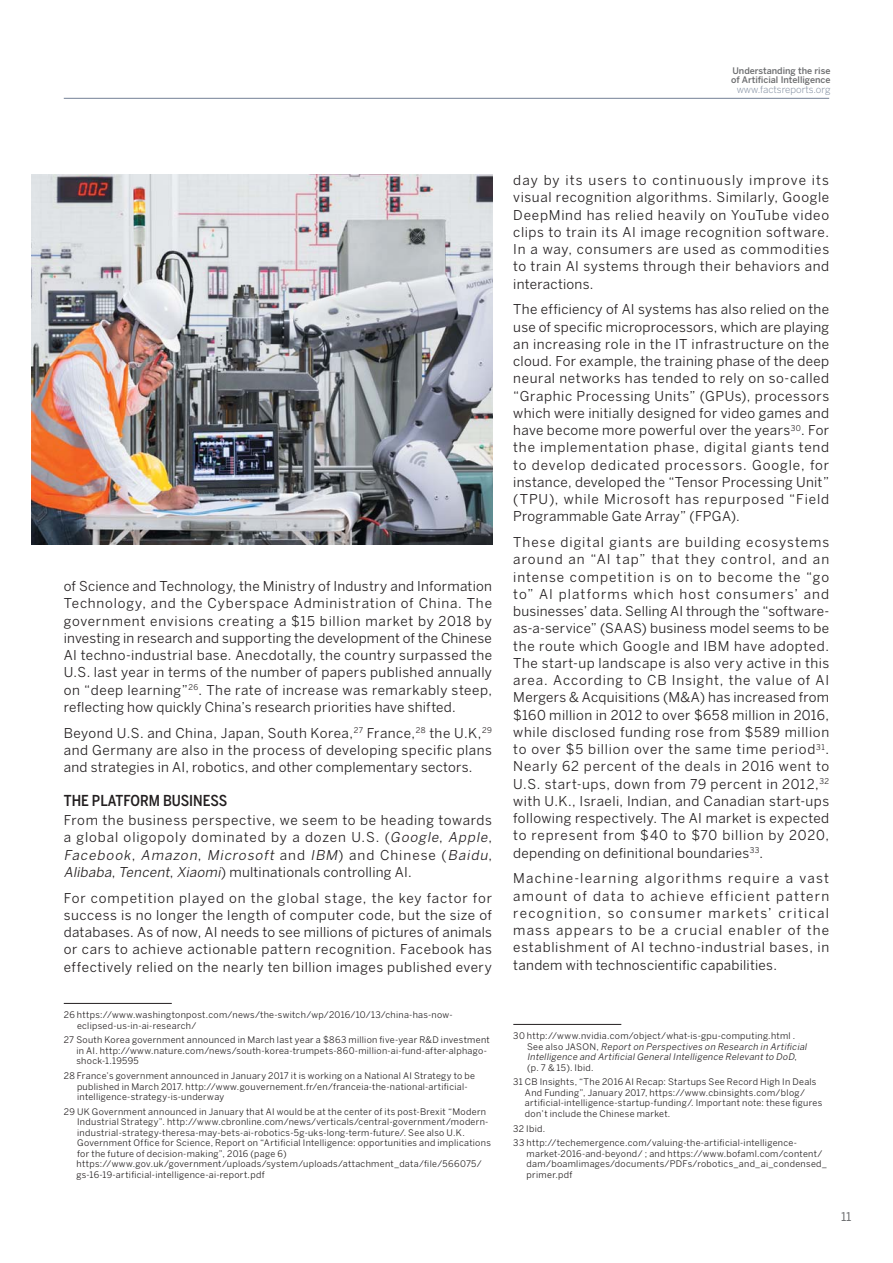
<style>
.page{position:relative;width:893px;height:1263px;background:#fff}
.page>*{position:absolute;margin:0;border:0;box-sizing:border-box;transform-origin:0 0}
.t1{font:500 15px "Benton Sans Cond";color:#231f20}
.t2{font:13.5px/17.2px "Benton Sans";letter-spacing:.02em;color:#231f20;text-align:justify}
.t3{font:12px "Benton Sans";color:#6d6e70}
.t4{font:300 9.75px "Benton Sans";color:#738196}
.t5{font:9px/10.5px "Benton Sans";letter-spacing:.035em;color:#231f20}
.t6{font:italic 9px/10.5px "Benton Sans";color:#231f20}
.t7{font:500 9px/9px "Benton Sans";color:#6d6e70}
.s1{font-style:italic}
.s2{font-style:normal}
</style>
<div class="page">
<hr style="left:64px;top:1003px;width:108px;height:1px;background:#231f20">
<hr style="left:513px;top:1024px;width:108px;height:1px;background:#231f20">
<img style="left:32px;top:174px;width:460px;height:370px">
<hr style="left:64px;top:98px;width:765px;height:1px;background:#738196">
<p class="t7" style="left:731px;top:68px;width:101px">Understanding the rise of Artificial Intelligence</p>
<p class="t4" style="left:737px;top:86px;width:95px">www.factsreports.org</p>
<p class="t2" style="left:64px;top:579px;width:430px">of Science and Technology, the Ministry of Industry and Information Technology, and the Cyberspace Administration of China. The government envisions creating a $15 billion market by 2018 by investing in research and supporting the development of the Chinese AI techno-industrial base. Anecdotally, the country surpassed the U.S. last year in terms of the number of papers published annually on “deep learning”<sup>26</sup>. The rate of increase was remarkably steep, reflecting how quickly China’s research priorities have shifted.</p>
<p class="t2" style="left:64px;top:725px;width:430px">Beyond U.S. and China, Japan, South Korea,<sup>27</sup> France,<sup>28</sup> the U.K,<sup>29 </sup>and Germany are also in the process of developing specific plans and strategies in AI, robotics, and other complementary sectors.</p>
<p class="t1" style="left:64px;top:795px;width:165px">THE PLATFORM BUSINESS</p>
<p class="t2" style="left:64px;top:813px;width:430px">From the business perspective, we seem to be heading towards a global oligopoly dominated by a dozen U.S. (<span class="s1">Google</span>, <span class="s1">Apple</span>, <span class="s1">Facebook</span>, <span class="s1">Amazon</span>, <span class="s1">Microsoft</span> a n d <span class="s1">IBM</span>) a n d C h i n e s e (<span class="s1">Baidu</span>, <span class="s1">Alibaba</span>, <span class="s1">Tencent</span>, <span class="s1">Xiaomi</span>) multinationals controlling AI.</p>
<p class="t2" style="left:64px;top:890px;width:430px">For competition played on the global stage, the key factor for success is no longer the length of computer code, but the size of databases. As of now, AI needs to see millions of pictures of animals or cars to achieve actionable pattern recognition. Facebook has effectively relied on the nearly ten billion images published every</p>
<p class="t5" style="left:77px;top:1010px;width:377px;text-indent:-13px">26 https://www.washingtonpost.com/news/the-switch/wp/2016/10/13/china-has-now&shy;eclipsed-us-in-ai-research/</p>
<p class="t5" style="left:76px;top:1036px;width:415px;text-indent:-13px">27 South Korea government announced in March last year a $863 million five-year R&amp;D investment in AI. http://www.nature.com/news/south-korea-trumpets-860-million-ai-fund-after-alphago&shy;shock-1.19595</p>
<p class="t5" style="left:77px;top:1071px;width:400px;text-indent:-13px">28 France’s government announced in January 2017 it is working on a National AI Strategy to be published in March 2017. http://www.gouvernement.fr/en/franceia-the-national-artificial&shy;intelligence-strategy-is-underway</p>
<p class="t5" style="left:77px;top:1107px;width:416px;text-indent:-13px">29 UK Government announced in January that AI would be at the center of its post-Brexit “Modern Industrial Strategy”. http://www.cbronline.com/news/verticals/central-government/modern&shy;industrial-strategy-theresa-may-bets-ai-robotics-5g-uks-long-term-future/. See also U.K.<br>Government Office for Science, Report on “Artificial Intelligence: opportunities and implications for the future of decision-making”, 2016 (page 6) https://www.gov.uk/government/uploads/system/uploads/attachment_data/file/566075/ gs-16-19-artificial-intelligence-ai-report.pdf</p>
<p class="t2" style="left:513px;top:173px;width:317px">day by its users to continuously improve its visual recognition algorithms. Similarly, Google DeepMind has relied heavily on YouTube video clips to train its AI image recognition software.<br>In a way, consumers are used as commodities to train AI systems through their behaviors and interactions.</p>
<p class="t2" style="left:513px;top:302px;width:317px">The efficiency of AI systems has also relied on the use of specific microprocessors, which are playing an increasing role in the IT infrastructure on the cloud. For example, the training phase of the deep neural networks has tended to rely on so-called “Graphic Processing Units” (GPUs), processors which were initially designed for video games and have become more powerful over the years<sup>30</sup>. For the implementation phase, digital giants tend to develop dedicated processors. Google, for instance, developed the “Tensor Processing Unit” (TPU), while Microsoft has repurposed “Field Programmable Gate Array” (FPGA).</p>
<p class="t2" style="left:513px;top:535px;width:317px">These digital giants are building ecosystems around an “AI tap” that they control, and an intense competition is on to become the “go to” AI platforms which host consumers’ and businesses’ data. Selling AI through the “software&shy;as-a-service” (SAAS) business model seems to be the route which Google and IBM have adopted.<br>The start-up landscape is also very active in this area. According to CB Insight, the value of AI Mergers &amp; Acquisitions (M&amp;A) has increased from $160 million in 2012 to over $658 million in 2016, while disclosed funding rose from $589 million to over $5 billion over the same time period<sup>31</sup>.<br>Nearly 62 percent of the deals in 2016 went to U.S. start-ups, down from 79 percent in 2012,<sup>32 </sup>with U.K., Israeli, Indian, and Canadian start-ups following respectively. The AI market is expected to represent from $40 to $70 billion by 2020, depending on definitional boundaries<sup>33</sup>.</p>
<p class="t2" style="left:513px;top:871px;width:317px">Machine-learning algorithms require a vast amount of data to achieve efficient pattern recognition, so consumer markets’ critical mass appears to be a crucial enabler of the establishment of AI techno-industrial bases, in tandem with technoscientific capabilities.</p>
<p class="t6" style="left:527px;top:1031px;width:283px;text-indent:-14px"><span class="s2">30 http://www.nvidia.com/object/what-is-gpu-computing.html .<br>S e e a l s o JAS O N ,</span> Report on Perspectives on Research in Artificial Intelligence and Artificial General Intelligence Relevant to DoD<span class="s2">, (p. 7 &amp; 15). Ibid.</span></p>
<p class="t5" style="left:525px;top:1078px;width:299px;text-indent:-12px">31 CB Insights, “The 2016 AI Recap: Startups See Record High In Deals And Funding”, January 2017, https://www.cbinsights.com/blog/ artificial-intelligence-startup-funding/. Important note: these figures don’t include the Chinese market.</p>
<p class="t5" style="left:513px;top:1122px;width:285px;line-height:14.7px">32 Ibid.<br>33 http://techemergence.com/valuing-the-artificial-intelligence-</p>
<p class="t5" style="left:527px;top:1149px;width:302px">market-2016-and-beyond/ ; and https://www.bofaml.com/content/ dam/boamlimages/documents/PDFs/robotics_and_ai_condensed_ primer.pdf</p>
<p class="t3" style="left:841px;top:1212px;width:12px">11</p>
</div>
